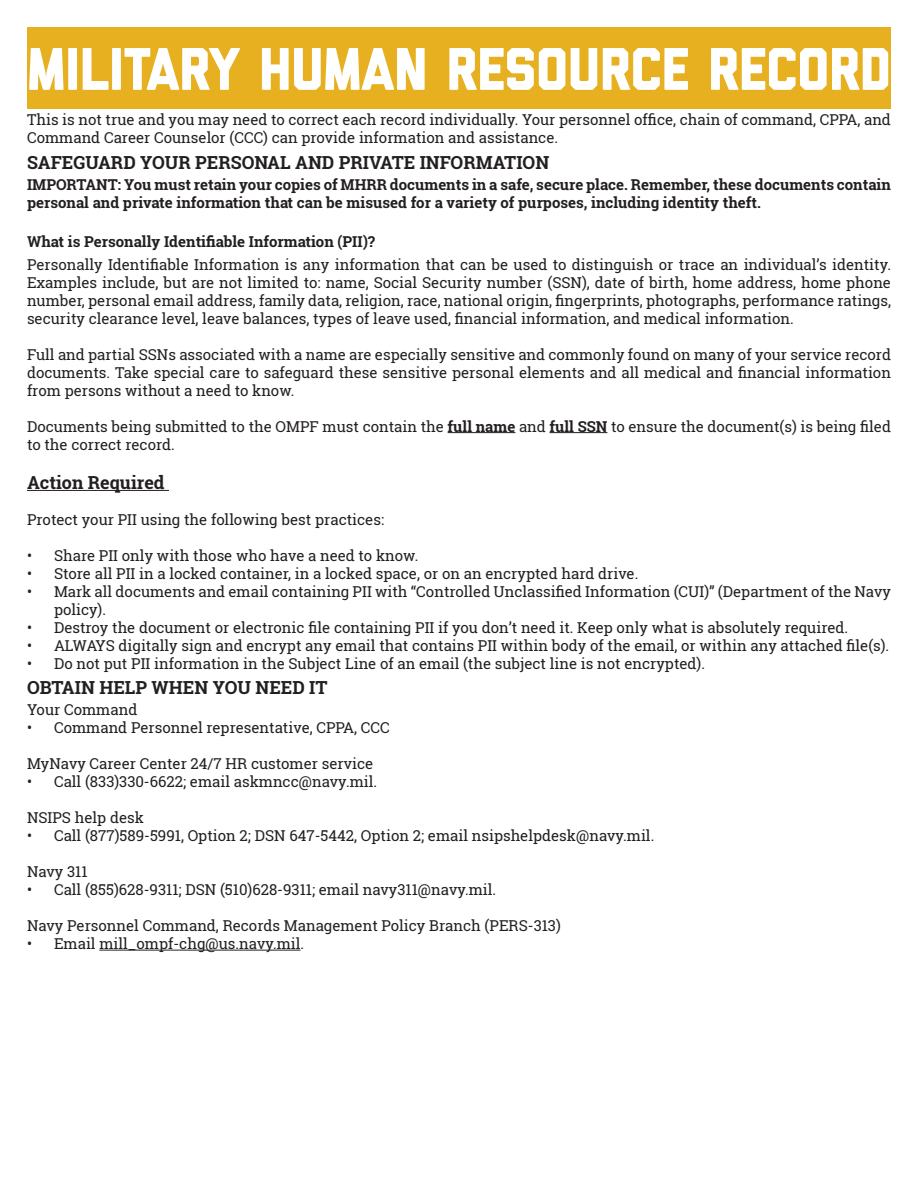
<style>
.page{position:relative;width:918px;height:1188px;background:#fff}
.page>*{position:absolute;margin:0;border:0;box-sizing:border-box;transform-origin:0 0}
.t1{font:800 60px "Liberator";letter-spacing:-.01em;color:#fff}
.t2{font:700 18px "Roboto Slab";color:#231f20}
.t3{font:15px/18px "Roboto Slab";color:#231f20}
.t4{font:700 15px/18px "Roboto Slab";color:#231f20}
.s1{font-weight:700}
</style>
<div class="page">
<div style="left:27px;top:27px;width:864px;height:82px;background:#e6b020"></div>
<hr style="left:448px;top:432px;width:67px;height:1px;background:#231f20">
<hr style="left:550px;top:432px;width:57px;height:1px;background:#231f20">
<hr style="left:27px;top:490px;width:142px;height:1px;background:#231f20">
<hr style="left:99px;top:950px;width:202px;height:1px;background:#231f20">
<p class="t1" style="left:27px;top:48px;width:866px">MILITARY HUMAN RESOURCE RECORD</p>
<p class="t3" style="left:27px;top:110px;width:865px">This is not true and you may need to correct each record individually. Your personnel office, chain of command, CPPA, and<br>Command Career Counselor (CCC) can provide information and assistance.</p>
<p class="t2" style="left:27px;top:150px;width:524px">SAFEGUARD YOUR PERSONAL AND PRIVATE INFORMATION</p>
<p class="t4" style="left:27px;top:175px;width:866px">IMPORTANT: You must retain your copies of MHRR documents in a safe, secure place. Remember, these documents contain personal and private information that can be misused for a variety of purposes, including identity theft.</p>
<p class="t4" style="left:27px;top:233px;width:350px">What is Personally Identifiable Information (PII)?</p>
<p class="t3" style="left:27px;top:255px;width:866px;text-align:justify">Personally Identifiable Information is any information that can be used to distinguish or trace an individual’s identity.<br>Examples include, but are not limited to: name, Social Security number (SSN), date of birth, home address, home phone number, personal email address, family data, religion, race, national origin, fingerprints, photographs, performance ratings, security clearance level, leave balances, types of leave used, financial information, and medical information.</p>
<p class="t3" style="left:27px;top:345px;width:866px;text-align:justify">Full and partial SSNs associated with a name are especially sensitive and commonly found on many of your service record documents. Take special care to safeguard these sensitive personal elements and all medical and financial information from persons without a need to know.</p>
<p class="t3" style="left:27px;top:417px;width:866px">Documents being submitted to the OMPF must contain the <span class="s1">full name</span> and <span class="s1">full SSN</span> to ensure the document(s) is being filed to the correct record.</p>
<p class="t2" style="left:27px;top:470px;width:139px">Action Required</p>
<p class="t3" style="left:27px;top:511px;width:359px">Protect your PII using the following best practices:</p>
<p class="t3" style="left:27px;top:547px;width:393px">• Share PII only with those who have a need to know.</p>
<p class="t3" style="left:27px;top:565px;width:613px">• Store all PII in a locked container, in a locked space, or on an encrypted hard drive.</p>
<p class="t3" style="left:54px;top:583px;width:838px;text-indent:-27px">• Mark all documents and email containing PII with “Controlled Unclassified Information (CUI)” (Department of the Navy policy).</p>
<p class="t3" style="left:27px;top:619px;width:823px">• Destroy the document or electronic file containing PII if you don’t need it. Keep only what is absolutely required.</p>
<p class="t3" style="left:27px;top:637px;width:864px">• ALWAYS digitally sign and encrypt any email that contains PII within body of the email, or within any attached file(s).</p>
<p class="t3" style="left:27px;top:655px;width:679px">• Do not put PII information in the Subject Line of an email (the subject line is not encrypted).</p>
<p class="t3" style="left:27px;top:700px;width:112px">Your Command</p>
<p class="t3" style="left:27px;top:718px;width:364px">• Command Personnel representative, CPPA, CCC</p>
<p class="t3" style="left:27px;top:754px;width:348px">MyNavy Career Center 24/7 HR customer service</p>
<p class="t3" style="left:27px;top:772px;width:352px">• Call (833)330-6622; email askmncc@navy.mil.</p>
<p class="t3" style="left:27px;top:808px;width:118px">NSIPS help desk</p>
<p class="t3" style="left:27px;top:826px;width:629px">• Call (877)589-5991, Option 2; DSN 647-5442, Option 2; email nsipshelpdesk@navy.mil.</p>
<p class="t3" style="left:27px;top:862px;width:62px">Navy 311</p>
<p class="t3" style="left:27px;top:880px;width:471px">• Call (855)628-9311; DSN (510)628-9311; email navy311@navy.mil.</p>
<p class="t3" style="left:27px;top:916px;width:535px">Navy Personnel Command, Records Management Policy Branch (PERS-313)</p>
<p class="t3" style="left:27px;top:934px;width:279px">• Email mill_ompf-chg@us.navy.mil.</p>
<p class="t2" style="left:27px;top:676px;width:302px">OBTAIN HELP WHEN YOU NEED IT</p>
</div>
